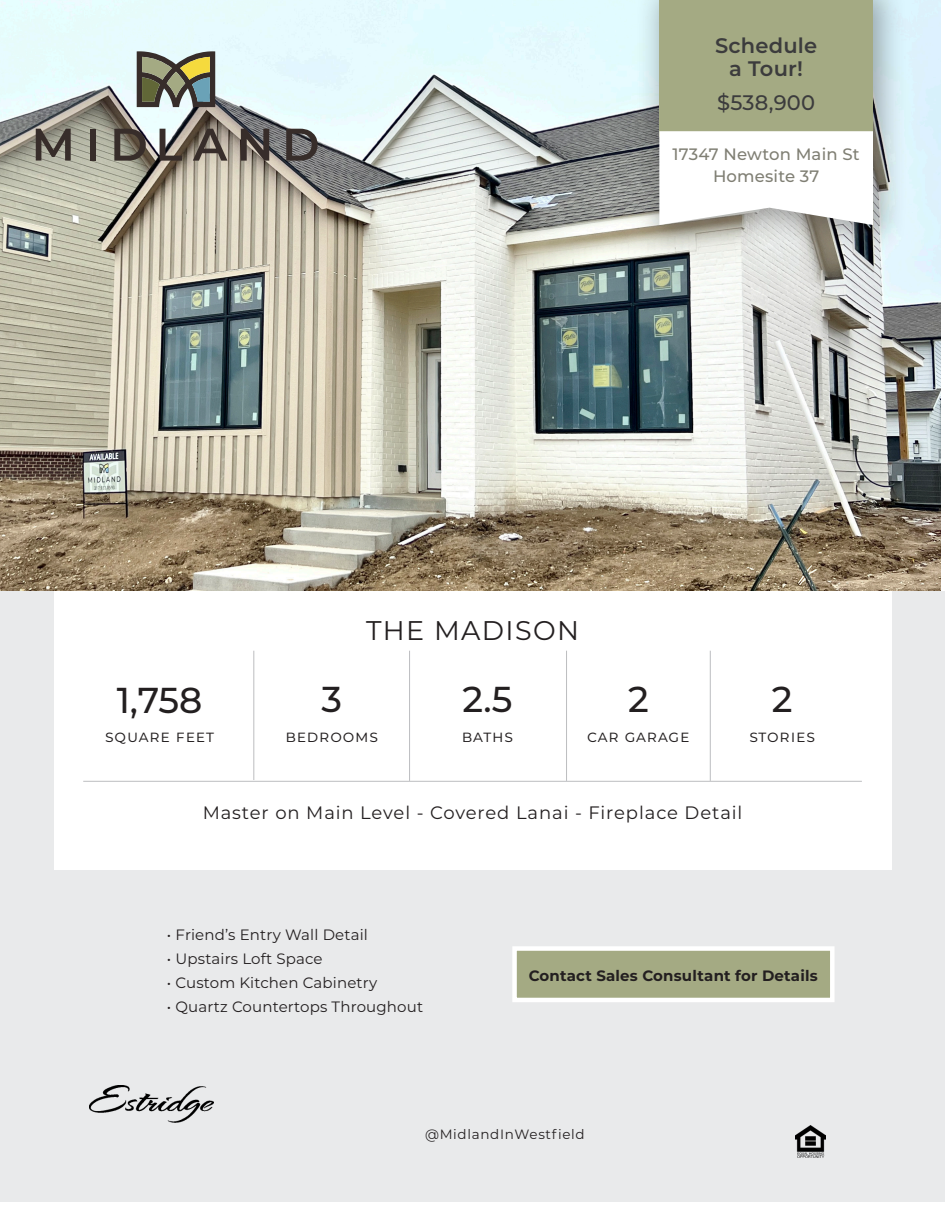
<style>
.page{position:relative;width:945px;height:1215px;background:#fff}
.page>*{position:absolute;margin:0;border:0;box-sizing:border-box;transform-origin:0 0}
.t1{font:500 36px "Montserrat";color:#231f20}
.t2{font:27px "Montserrat";letter-spacing:.05em;color:#231f20}
.t3{font:600 21px "Montserrat";letter-spacing:.01em;color:#3c3c3d}
.t4{font:500 21px "Montserrat";letter-spacing:.01em;color:#3c3c3d}
.t5{font:18px "Montserrat";letter-spacing:.05em;color:#231f20}
.t6{font:16.5px "Montserrat";letter-spacing:.05em;color:#231f20}
.t7{font:500 16.5px "Montserrat";letter-spacing:.01em;color:#807f74}
.t8{font:15px "Montserrat";letter-spacing:.01em;color:#231f20}
.t9{font:700 15px "Montserrat";letter-spacing:.01em;color:#231f20}
.t10{font:13.5px "Montserrat";letter-spacing:.05em;color:#231f20}
</style>
<div class="page">
<img style="left:0;top:0;width:941px;height:591px">
<div style="left:0;top:591px;width:945px;height:611px;background:#e9eaeb"></div>
<img style="left:89px;top:1086px;width:124px;height:36px">
<svg style="left:512px;top:946px;width:323px;height:56px;background:#b4b99a"></svg>
<div style="left:54px;top:591px;width:837px;height:279px;background:#fff"></div>
<div style="left:634px;top:0;width:273px;height:258px;background:#231f20;opacity:.38"></div>
<div style="left:659px;top:0;width:214px;height:137px;background:#a4aa83"></div>
<svg style="left:659px;top:131px;width:214px;height:94px"></svg>
<hr style="left:710px;top:651px;width:1px;height:130px;background:#bcbdc0">
<hr style="left:253px;top:651px;width:1px;height:129px;background:#bcbdc0">
<hr style="left:409px;top:651px;width:1px;height:130px;background:#bcbdc0">
<hr style="left:566px;top:651px;width:1px;height:130px;background:#bcbdc0">
<hr style="left:83px;top:781px;width:779px;height:1px;background:#bcbdc0">
<img style="left:796px;top:1126px;width:30px;height:32px">
<svg style="left:36px;top:129px;width:35px;height:32px"></svg>
<div style="left:90px;top:129px;width:6px;height:32px;background:#372d2a"></div>
<svg style="left:114px;top:129px;width:32px;height:32px"></svg>
<svg style="left:160px;top:129px;width:22px;height:32px"></svg>
<svg style="left:193px;top:129px;width:34px;height:32px"></svg>
<svg style="left:241px;top:129px;width:28px;height:32px"></svg>
<svg style="left:286px;top:129px;width:32px;height:32px"></svg>
<svg style="left:137px;top:51px;width:78px;height:56px;background:#7c7d66"></svg>
<p class="t3" style="left:715px;top:31px;width:104px">Schedule</p>
<p class="t3" style="left:729px;top:54px;width:75px">a Tour!</p>
<p class="t4" style="left:717px;top:88px;width:99px">$538,900</p>
<p class="t7" style="left:673px;top:143px;width:189px">17347 Newton Main St</p>
<p class="t7" style="left:713px;top:165px;width:108px">Homesite 37</p>
<p class="t2" style="left:366px;top:612px;width:214px">THE MADISON</p>
<p class="t1" style="left:463px;top:674px;width:51px">2.5</p>
<p class="t1" style="left:628px;top:674px;width:22px">2</p>
<p class="t1" style="left:772px;top:674px;width:22px">2</p>
<p class="t1" style="left:117px;top:675px;width:87px">1,758</p>
<p class="t1" style="left:321px;top:674px;width:22px">3</p>
<p class="t6" style="left:285px;top:725px;width:94px">bedrooms</p>
<p class="t6" style="left:105px;top:725px;width:110px">square feet</p>
<p class="t6" style="left:462px;top:725px;width:53px">baths</p>
<p class="t6" style="left:587px;top:725px;width:104px">car garage</p>
<p class="t6" style="left:749px;top:725px;width:67px">stories</p>
<p class="t5" style="left:203px;top:800px;width:541px">Master on Main Level - Covered Lanai - Fireplace Detail</p>
<p class="t8" style="left:167px;top:924px;width:203px">• Friend’s Entry Wall Detail</p>
<p class="t8" style="left:167px;top:948px;width:157px">• Upstairs Loft Space</p>
<p class="t8" style="left:167px;top:972px;width:212px">• Custom Kitchen Cabinetry</p>
<p class="t8" style="left:167px;top:996px;width:258px">• Quartz Countertops Throughout</p>
<p class="t9" style="left:529px;top:965px;width:290px">Contact Sales Consultant for Details</p>
<p class="t10" style="left:425px;top:1125px;width:161px">@MidlandInWestfield</p>
</div>
